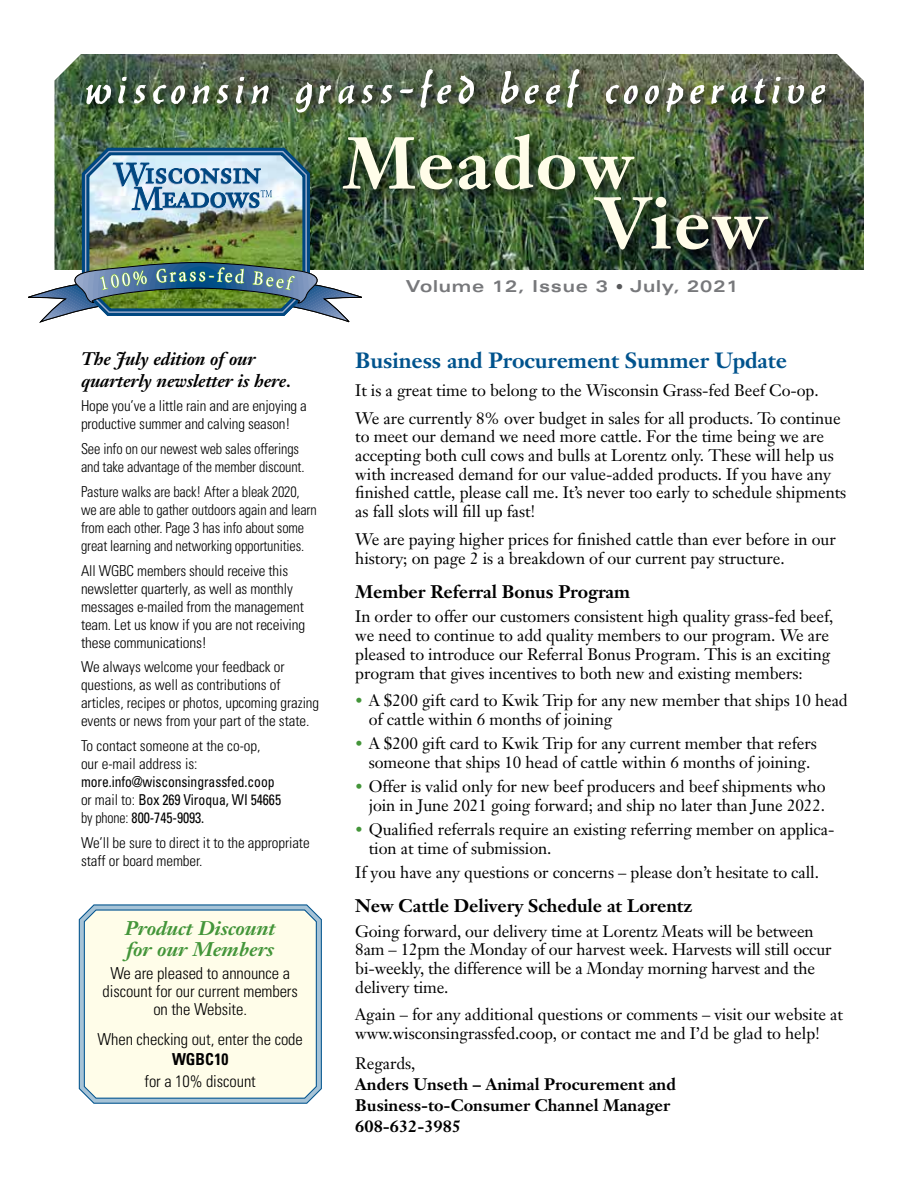
<style>
.page{position:relative;width:918px;height:1188px;background:#fff}
.page>*{position:absolute;margin:0;border:0;box-sizing:border-box;transform-origin:0 0}
.t1{font:700 72px/60px "Janson Text";letter-spacing:.025em;color:#fffde9}
.t2{font:700 21.75px "Janson Text";letter-spacing:-.005em;color:#00538d}
.t3{font:italic 700 19.5px/21px "Janson Text";letter-spacing:-.005em;color:#439539;scale:1.05 1}
.t4{font:700 18px "Janson Text";letter-spacing:-.005em;color:#000}
.t5{font:italic 700 18px/21.6px "Janson Text";letter-spacing:-.01em;color:#000}
.t6{font:16.5px/18.8px "Janson Text";letter-spacing:-.005em;color:#000}
.t7{font:300 condensed 16.5px/18px "Univers";letter-spacing:-.005em;color:#000;text-align:center}
.t8{font:700 16.5px/21px "Janson Text";color:#000}
.t9{font:700 expanded 16.5px "Univers";letter-spacing:.05em;color:#77787b}
.t10{font:700 condensed 16.5px "Univers";color:#000;scale:.95 1}
.t11{font:300 condensed 15px/18px "Univers";letter-spacing:-.01em;color:#000}
.t12{font:300 condensed 15px/18px "Univers";letter-spacing:-.01em;color:#000;scale:.95 1}
.t13{font:condensed 15px/18px "Univers";letter-spacing:-.005em;color:#000;scale:.91 1}
.s1{font-weight:300}
.s2{font-size:15px;color:#58595b}
.s3{font-size:15px;color:#439539}
</style>
<div class="page">
<img style="left:55px;top:54px;width:809px;height:216px">
<img style="left:28px;top:146px;width:335px;height:177px">
<div style="left:83px;top:66px;width:754px;height:57px;background:#000;opacity:.75"></div>
<img style="left:86px;top:68px;width:739px;height:45px">
<div style="left:341px;top:132px;width:442px;height:133px;background:#000;opacity:.75"></div>
<svg style="left:78px;top:904px;width:244px;height:200px;background:#93b6ce"></svg>
<div style="left:83px;top:909px;width:234px;height:190px;background:#fffde9"></div>
<p class="t5" style="left:81px;top:348px;width:212px">The July edition of our quarterly newsletter is here.</p>
<p class="t11" style="left:81px;top:397px;width:227px">Hope you’ve a little rain and are enjoying a productive summer and calving season!</p>
<p class="t12" style="left:81px;top:440px;width:237px">See info on our newest web sales offerings and take advantage of the member discount.</p>
<p class="t12" style="left:81px;top:482px;width:250px">Pasture walks are back! After a bleak 2020, we are able to gather outdoors again and learn from each other. Page 3 has info about some great learning and networking opportunities.</p>
<p class="t11" style="left:81px;top:561px;width:226px">All WGBC members should receive this newsletter quarterly, as well as monthly messages e-mailed from the management team. Let us know if you are not receiving these communications!</p>
<p class="t11" style="left:81px;top:658px;width:240px">We always welcome your feedback or questions, as well as contributions of articles, recipes or photos, upcoming grazing events or news from your part of the state.</p>
<p class="t11" style="left:81px;top:737px;width:181px">To contact someone at the co-op, our e-mail address is:</p>
<p class="t13" style="left:81px;top:772px;width:221px">more.info@wisconsingrassfed.coop <span class="s1">or mail to:</span> Box 269 Viroqua, WI 54665 <span class="s1">by phone:</span> 800-745-9093.</p>
<p class="t11" style="left:81px;top:833px;width:230px">We’ll be sure to direct it to the appropriate staff or board member.</p>
<p class="t3" style="left:125px;top:918px;width:145px">Product Discount for our Members</p>
<p class="t7" style="left:103px;top:964px;width:197px">We are pleased to announce a discount for our current members on the Website.</p>
<p class="t7" style="left:98px;top:1029px;width:207px">When checking out, enter the code</p>
<p class="t10" style="left:172px;top:1050px;width:61px">WGBC10</p>
<p class="t7" style="left:145px;top:1071px;width:113px">for a 10% discount</p>
<h1 class="t1" style="left:595px;top:133px;width:173px;text-indent:-252px">Meadow<br>View</h1>
<p class="t9" style="left:406px;top:277px;width:334px">Volume 12, Issue 3 <span class="s2">•</span> July, 2021</p>
<h2 class="t2" style="left:355px;top:346px;width:433px">Business and Procurement Summer Update</h2>
<p class="t6" style="left:355px;top:376px;width:487px;line-height:27.8px">It is a great time to belong to the Wisconsin Grass-fed Beef Co-op.<br>We are currently 8% over budget in sales for all products. To continue</p>
<p class="t6" style="left:355px;top:427px;width:493px">to meet our demand we need more cattle. For the time being we are accepting both cull cows and bulls at Lorentz only. These will help us with increased demand for our value-added products. If you have any finished cattle, please call me. It’s never too early to schedule shipments as fall slots will fill up fast!</p>
<p class="t6" style="left:355px;top:530px;width:482px">We are paying higher prices for finished cattle than ever before in our history; on page 2 is a breakdown of our current pay structure.</p>
<p class="t4" style="left:355px;top:580px;width:276px">Member Referral Bonus Program</p>
<p class="t6" style="left:355px;top:607px;width:480px">In order to offer our customers consistent high quality grass-fed beef, we need to continue to add quality members to our program. We are pleased to introduce our Referral Bonus Program. This is an exciting program that gives incentives to both new and existing members:</p>
<p class="t6" style="left:369px;top:691px;width:480px;text-indent:-14px"><span class="s3">•</span> A $200 gift card to Kwik Trip for any new member that ships 10 head of cattle within 6 months of joining</p>
<p class="t6" style="left:355px;top:734px;width:463px;text-align:center"><span class="s3">•</span> A $200 gift card to Kwik Trip for any current member that refers someone that ships 10 head of cattle within 6 months of joining.</p>
<p class="t6" style="left:355px;top:777px;width:472px;text-align:right"><span class="s3">•</span> Offer is valid only for new beef producers and beef shipments who join in June 2021 going forward; and ship no later than June 2022.</p>
<p class="t6" style="left:369px;top:820px;width:467px;text-indent:-14px"><span class="s3">•</span> Qualified referrals require an existing referring member on applica&shy;tion at time of submission.</p>
<p class="t6" style="left:355px;top:863px;width:465px">If you have any questions or concerns – please don’t hesitate to call.</p>
<p class="t4" style="left:355px;top:894px;width:339px">New Cattle Delivery Schedule at Lorentz</p>
<p class="t6" style="left:355px;top:921px;width:478px">Going forward, our delivery time at Lorentz Meats will be between 8am – 12pm the Monday of our harvest week. Harvests will still occur bi-weekly, the difference will be a Monday morning harvest and the delivery time.</p>
<p class="t6" style="left:355px;top:1005px;width:489px">Again – for any additional questions or comments – visit our website at www.wisconsingrassfed.coop, or contact me and I’d be glad to help!</p>
<p class="t6" style="left:355px;top:1054px;width:62px">Regards,</p>
<p class="t8" style="left:355px;top:1074px;width:322px">Anders Unseth – Animal Procurement and<br>Business-to-Consumer Channel Manager<br>608-632-3985</p>
</div>
